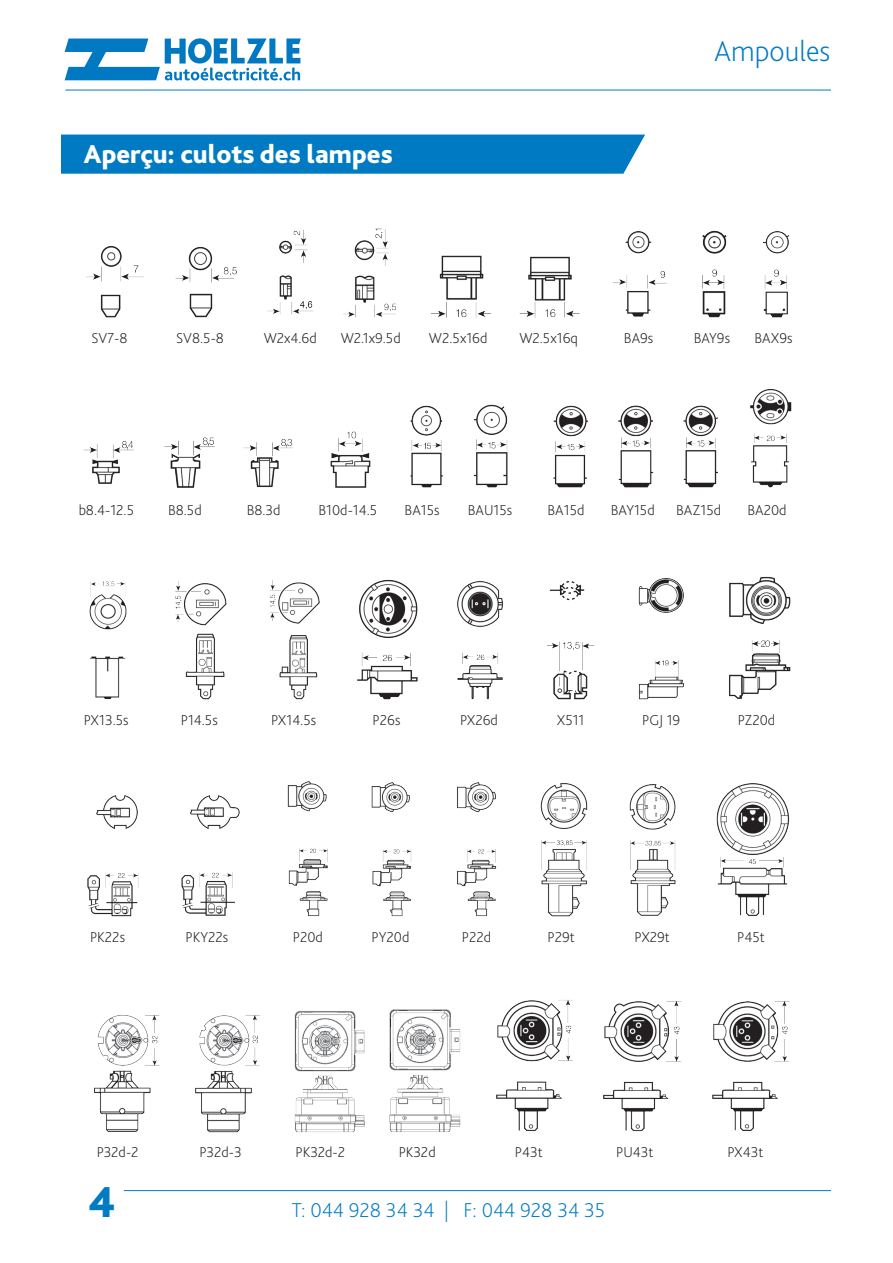
<style>
.page{position:relative;width:893px;height:1263px;background:#fff}
.page>*{position:absolute;margin:0;border:0;box-sizing:border-box;transform-origin:0 0}
.t1{font:800 45px "Bliss 2";color:#007bc3}
.t2{font:200 30px "Bliss 2";color:#007bc3}
.DOK_Unterkapitel_F{font:800 27px "Bliss 2";color:#fff}
.t3{font:200 21px "Bliss 2";color:#007bc3}
.t4{font:200 15px "Bliss 2";color:#231f20}
</style>
<div class="page">
<hr style="left:65px;top:90px;width:766px;height:1px;background:#007bc3">
<hr style="left:124px;top:1190px;width:707px;height:1px;background:#007bc3">
<svg style="left:65px;top:38px;width:236px;height:42px"></svg>
<div style="left:61px;top:135px;width:584px;height:39px;background:#007bc3"></div>
<img style="left:86px;top:246px;width:58px;height:71px">
<img style="left:175px;top:247px;width:62px;height:70px">
<img style="left:267px;top:230px;width:46px;height:85px">
<img style="left:344px;top:229px;width:53px;height:88px">
<img style="left:431px;top:256px;width:60px;height:61px">
<img style="left:519px;top:256px;width:61px;height:61px">
<img style="left:613px;top:231px;width:54px;height:86px">
<img style="left:702px;top:230px;width:25px;height:87px">
<img style="left:763px;top:231px;width:27px;height:86px">
<img style="left:84px;top:441px;width:50px;height:43px">
<img style="left:164px;top:437px;width:50px;height:50px">
<img style="left:243px;top:439px;width:49px;height:48px">
<img style="left:330px;top:431px;width:41px;height:56px">
<img style="left:410px;top:405px;width:33px;height:82px">
<img style="left:473px;top:404px;width:35px;height:83px">
<img style="left:553px;top:405px;width:36px;height:82px">
<img style="left:618px;top:405px;width:36px;height:82px">
<img style="left:750px;top:389px;width:42px;height:98px">
<img style="left:683px;top:406px;width:35px;height:81px">
<img style="left:89px;top:581px;width:38px;height:119px">
<img style="left:175px;top:581px;width:52px;height:119px">
<img style="left:269px;top:580px;width:51px;height:120px">
<img style="left:357px;top:580px;width:61px;height:120px">
<img style="left:457px;top:581px;width:46px;height:119px">
<img style="left:547px;top:581px;width:48px;height:119px">
<img style="left:638px;top:578px;width:46px;height:122px">
<img style="left:729px;top:576px;width:62px;height:123px">
<img style="left:87px;top:795px;width:52px;height:121px">
<img style="left:181px;top:795px;width:59px;height:121px">
<img style="left:287px;top:781px;width:41px;height:135px">
<img style="left:371px;top:782px;width:41px;height:134px">
<img style="left:457px;top:782px;width:40px;height:134px">
<img style="left:540px;top:783px;width:48px;height:133px">
<img style="left:629px;top:784px;width:47px;height:132px">
<img style="left:716px;top:783px;width:74px;height:133px">
<img style="left:294px;top:1011px;width:71px;height:121px">
<img style="left:389px;top:1009px;width:72px;height:123px">
<img style="left:496px;top:1000px;width:77px;height:131px">
<img style="left:603px;top:1001px;width:79px;height:130px">
<img style="left:712px;top:1001px;width:78px;height:130px">
<img style="left:195px;top:1015px;width:65px;height:118px">
<img style="left:94px;top:1015px;width:66px;height:117px">
<p class="DOK_Unterkapitel_F" style="left:84px;top:137px;width:310px">Aperçu: culots des lampes</p>
<h2 class="t2" style="left:714px;top:33px;width:118px">Ampoules</h2>
<p class="t4" style="left:91px;top:328px;width:38px">SV7-8</p>
<p class="t4" style="left:176px;top:328px;width:49px">SV8.5-8</p>
<p class="t4" style="left:264px;top:328px;width:55px">W2x4.6d</p>
<p class="t4" style="left:341px;top:328px;width:62px">W2.1x9.5d</p>
<p class="t4" style="left:429px;top:328px;width:60px">W2.5x16d</p>
<p class="t4" style="left:519px;top:328px;width:60px">W2.5x16q</p>
<p class="t4" style="left:624px;top:328px;width:31px">BA9s</p>
<p class="t4" style="left:694px;top:328px;width:38px">BAY9s</p>
<p class="t4" style="left:754px;top:328px;width:39px">BAX9s</p>
<p class="t4" style="left:79px;top:500px;width:57px">b8.4-12.5</p>
<p class="t4" style="left:168px;top:500px;width:35px">B8.5d</p>
<p class="t4" style="left:247px;top:500px;width:36px">B8.3d</p>
<p class="t4" style="left:318px;top:500px;width:60px">B10d-14.5</p>
<p class="t4" style="left:405px;top:500px;width:37px">BA15s</p>
<p class="t4" style="left:468px;top:500px;width:46px">BAU15s</p>
<p class="t4" style="left:547px;top:500px;width:39px">BA15d</p>
<p class="t4" style="left:611px;top:500px;width:46px">BAY15d</p>
<p class="t4" style="left:676px;top:500px;width:47px">BAZ15d</p>
<p class="t4" style="left:747px;top:500px;width:41px">BA20d</p>
<p class="t4" style="left:84px;top:711px;width:46px">PX13.5s</p>
<p class="t4" style="left:181px;top:711px;width:39px">P14.5s</p>
<p class="t4" style="left:271px;top:711px;width:47px">PX14.5s</p>
<p class="t4" style="left:373px;top:711px;width:29px">P26s</p>
<p class="t4" style="left:460px;top:711px;width:39px">PX26d</p>
<p class="t4" style="left:557px;top:711px;width:29px">X511</p>
<p class="t4" style="left:642px;top:711px;width:40px">PGJ 19</p>
<p class="t4" style="left:738px;top:711px;width:39px">PZ20d</p>
<p class="t4" style="left:90px;top:928px;width:37px">PK22s</p>
<p class="t4" style="left:186px;top:928px;width:44px">PKY22s</p>
<p class="t4" style="left:293px;top:928px;width:32px">P20d</p>
<p class="t4" style="left:372px;top:928px;width:39px">PY20d</p>
<p class="t4" style="left:462px;top:928px;width:31px">P22d</p>
<p class="t4" style="left:547px;top:928px;width:29px">P29t</p>
<p class="t4" style="left:635px;top:928px;width:37px">PX29t</p>
<p class="t4" style="left:737px;top:928px;width:29px">P45t</p>
<p class="t4" style="left:97px;top:1142px;width:44px">P32d-2</p>
<p class="t4" style="left:199px;top:1142px;width:44px">P32d-3</p>
<p class="t4" style="left:296px;top:1142px;width:51px">PK32d-2</p>
<p class="t4" style="left:399px;top:1142px;width:39px">PK32d</p>
<p class="t4" style="left:515px;top:1142px;width:29px">P43t</p>
<p class="t4" style="left:616px;top:1142px;width:39px">PU43t</p>
<p class="t4" style="left:727px;top:1142px;width:37px">PX43t</p>
<h1 class="t1" style="left:88px;top:1174px;width:29px">4</h1>
<h3 class="t3" style="left:292px;top:1197px;width:315px">T: 044 928 34 34 | F: 044 928 34 35</h3>
</div>
